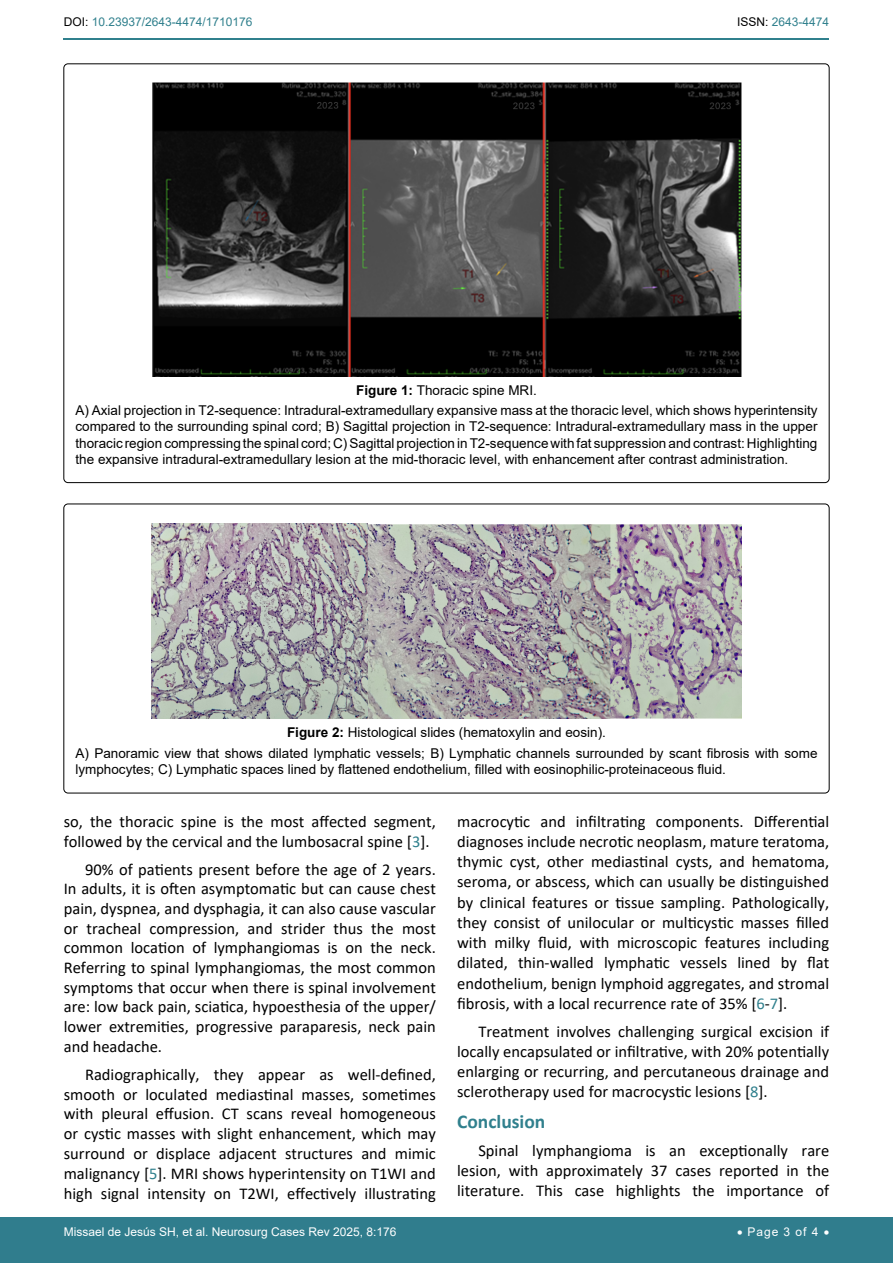
<style>
.page{position:relative;width:893px;height:1263px;background:#fff}
.page>*{position:absolute;margin:0;border:0;box-sizing:border-box;transform-origin:0 0}
.t1{font:700 19.5px "Calibri";color:#30808d}
.t2{font:16.5px/19.8px "Calibri";color:#000;text-align:justify}
.t3{font:13.5px/20.4px "Arial";color:#000;text-align:center}
.t4{font:12px "Arial";color:#fff}
.t5{font:12px "Arial";color:#30808d}
.s1{color:#000}
.s2{font-weight:700}
.s3{color:#30808d}
</style>
<div class="page">
<div style="left:0;top:1217px;width:893px;height:46px;background:#307d8d"></div>
<hr style="left:64px;top:38px;width:765px;height:2px;background:#30808d">
<img style="left:152px;top:83px;width:589px;height:293px">
<img style="left:152px;top:523px;width:589px;height:196px">
<p class="t5" style="left:64px;top:14px;width:190px"><span class="s1">DOI:</span> 10.23937/2643-4474/1710176</p>
<p class="t5" style="left:737px;top:14px;width:94px"><span class="s1">ISSN:</span> 2643-4474</p>
<p class="t3" style="left:75px;top:380px;width:743px"><span class="s2">Figure 1:</span> Thoracic spine MRI.<br>A) Axial projection in T2-sequence: Intradural-extramedullary expansive mass at the thoracic level, which shows hyperintensity</p>
<p class="t3" style="left:75px;top:418px;width:743px;line-height:16.2px;text-align:justify">compared to the surrounding spinal cord; B) Sagittal projection in T2-sequence: Intradural-extramedullary mass in the upper thoracic region compressing the spinal cord; C) Sagittal projection in T2-sequence with fat suppression and contrast: Highlighting the expansive intradural-extramedullary lesion at the mid-thoracic level, with enhancement after contrast administration.</p>
<p class="t3" style="left:75px;top:722px;width:743px"><span class="s2">Figure 2:</span> Histological slides (hematoxylin and eosin).<br>A) Panoramic view that shows dilated lymphatic vessels; B) Lymphatic channels surrounded by scant fibrosis with some</p>
<p class="t3" style="left:75px;top:759px;width:652px">lymphocytes; C) Lymphatic spaces lined by flattened endothelium, filled with eosinophilic-proteinaceous fluid.</p>
<p class="t2" style="left:64px;top:811px;width:374px">so, the thoracic spine is the most affected segment, followed by the cervical and the lumbosacral spine [<span class="s3">3</span>].</p>
<p class="t2" style="left:64px;top:859px;width:374px;text-indent:21px">90% of patients present before the age of 2 years.<br>In adults, it is often asymptomatic but can cause chest pain, dyspnea, and dysphagia, it can also cause vascular or tracheal compression, and strider thus the most common location of lymphangiomas is on the neck.<br>Referring to spinal lymphangiomas, the most common symptoms that occur when there is spinal involvement are: low back pain, sciatica, hypoesthesia of the upper/ lower extremities, progressive paraparesis, neck pain and headache.</p>
<p class="t2" style="left:64px;top:1064px;width:374px;text-indent:21px">Radiographically, they appear as well-defined, smooth or loculated mediastinal masses, sometimes with pleural effusion. CT scans reveal homogeneous or cystic masses with slight enhancement, which may surround or displace adjacent structures and mimic malignancy [<span class="s3">5</span>]. MRI shows hyperintensity on T1WI and high signal intensity on T2WI, effectively illustrating</p>
<p class="t2" style="left:457px;top:811px;width:374px;line-height:20.2px">macrocytic and infiltrating components. Differential diagnoses include necrotic neoplasm, mature teratoma, thymic cyst, other mediastinal cysts, and hematoma, seroma, or abscess, which can usually be distinguished by clinical features or tissue sampling. Pathologically, they consist of unilocular or multicystic masses filled with milky fluid, with microscopic features including dilated, thin-walled lymphatic vessels lined by flat endothelium, benign lymphoid aggregates, and stromal fibrosis, with a local recurrence rate of 35% [<span class="s3">6</span>-<span class="s3">7</span>].</p>
<p class="t2" style="left:457px;top:1021px;width:374px;text-indent:21px">Treatment involves challenging surgical excision if locally encapsulated or infiltrative, with 20% potentially enlarging or recurring, and percutaneous drainage and sclerotherapy used for macrocystic lesions [<span class="s3">8</span>].</p>
<p class="t1" style="left:457px;top:1107px;width:90px">Conclusion</p>
<p class="t2" style="left:457px;top:1140px;width:374px;text-indent:21px">Spinal lymphangioma is an exceptionally rare lesion, with approximately 37 cases reported in the literature. This case highlights the importance of</p>
<p class="t4" style="left:64px;top:1223px;width:334px">Missael de Jesús SH, et al. Neurosurg Cases Rev 2025, 8:176</p>
<p class="t4" style="left:737px;top:1223px;width:94px">• Page 3 of 4 •</p>
</div>
